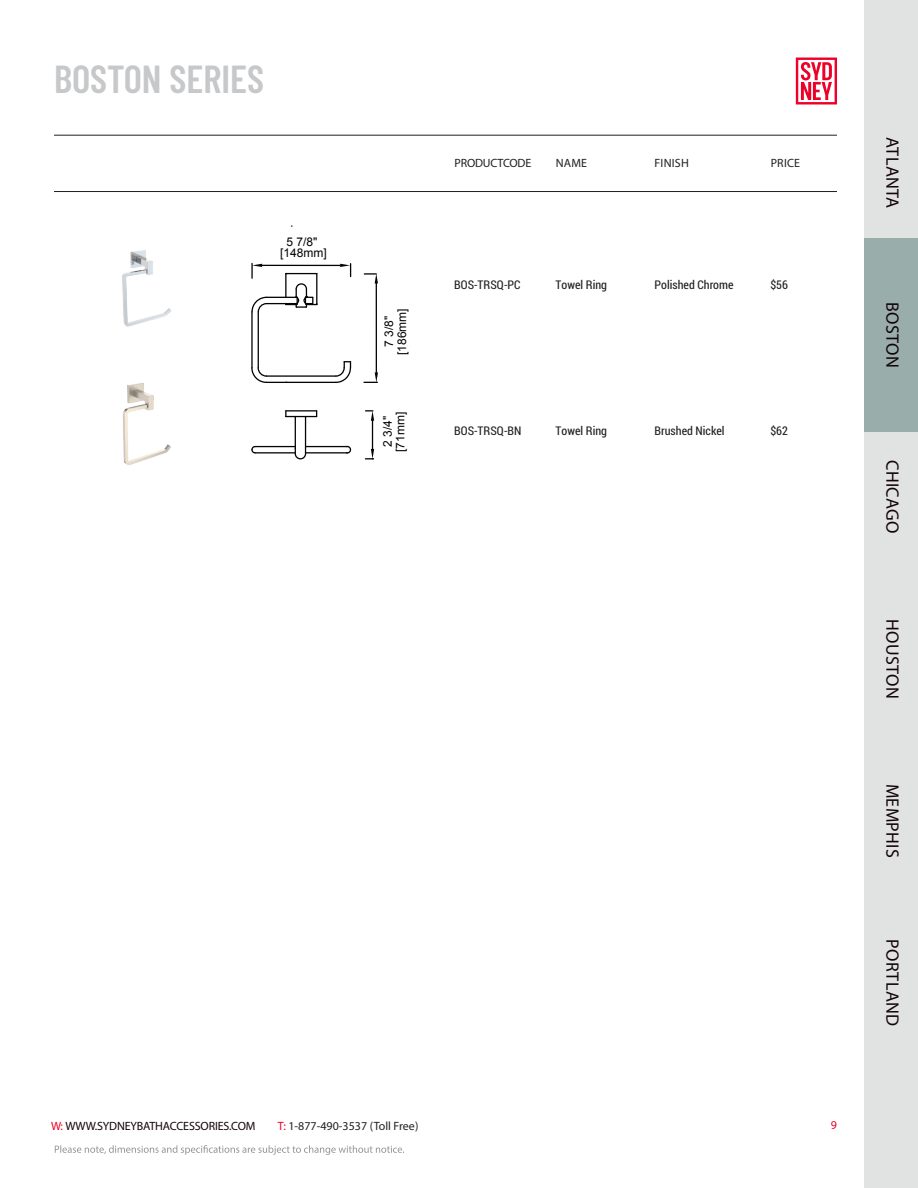
<style>
.page{position:relative;width:918px;height:1188px;background:#fff}
.page>*{position:absolute;margin:0;border:0;box-sizing:border-box;transform-origin:0 0}
.t1{font:600 39px "Barlow Condensed";color:#c7c8ca}
.t2{font:18px "Myriad Pro";letter-spacing:.02em;color:#130407}
.t3{font:12px "Roboto Condensed";color:#211e1e}
.t4{font:12px "Myriad Pro";color:#231f20}
.t5{font:12px/13px "Arial";color:#030303;text-align:center}
.t6{font:12px "Myriad Pro";letter-spacing:-.015em;color:#130407}
.t7{font:12px "Myriad Pro";letter-spacing:-.02em;color:#231f20}
.t8{font:12px "Myriad Pro";color:#ee0028}
.s1{color:#ee0028}
</style>
<div class="page">
<svg style="left:796px;top:58px;width:41px;height:46px"></svg>
<svg style="left:55px;top:1145px;width:349px;height:10px"></svg>
<hr style="left:54px;top:191px;width:783px;height:1px;background:#231f20">
<hr style="left:54px;top:135px;width:783px;height:1px;background:#231f20">
<hr style="left:262px;top:265px;width:78px;height:1px;background:#030303">
<hr style="left:266px;top:382px;width:70px;height:1px;background:#030303">
<hr style="left:266px;top:375px;width:70px;height:2px;background:#030303">
<hr style="left:251px;top:312px;width:2px;height:56px;background:#030303">
<hr style="left:258px;top:312px;width:1px;height:56px;background:#030303">
<hr style="left:285px;top:274px;width:2px;height:23px;background:#030303">
<hr style="left:316px;top:274px;width:1px;height:30px;background:#030303">
<hr style="left:267px;top:303px;width:30px;height:1px;background:#030303">
<hr style="left:267px;top:297px;width:30px;height:1px;background:#030303">
<hr style="left:286px;top:273px;width:31px;height:1px;background:#030303">
<svg style="left:251px;top:367px;width:17px;height:16px"></svg>
<svg style="left:251px;top:296px;width:17px;height:17px"></svg>
<svg style="left:285px;top:283px;width:33px;height:25px"></svg>
<hr style="left:376px;top:284px;width:1px;height:88px;background:#030303">
<svg style="left:364px;top:273px;width:14px;height:11px"></svg>
<svg style="left:364px;top:372px;width:14px;height:11px"></svg>
<hr style="left:286px;top:410px;width:31px;height:2px;background:#030303">
<hr style="left:255px;top:446px;width:40px;height:1px;background:#030303">
<hr style="left:306px;top:446px;width:41px;height:1px;background:#030303">
<hr style="left:255px;top:452px;width:40px;height:1px;background:#030303">
<hr style="left:306px;top:452px;width:41px;height:1px;background:#030303">
<hr style="left:295px;top:417px;width:1px;height:37px;background:#030303">
<hr style="left:305px;top:417px;width:1px;height:37px;background:#030303">
<svg style="left:345px;top:446px;width:7px;height:8px"></svg>
<svg style="left:251px;top:445px;width:5px;height:9px"></svg>
<svg style="left:285px;top:411px;width:32px;height:7px"></svg>
<svg style="left:340px;top:264px;width:11px;height:13px"></svg>
<svg style="left:251px;top:263px;width:11px;height:15px"></svg>
<svg style="left:365px;top:410px;width:9px;height:49px"></svg>
<svg style="left:294px;top:448px;width:13px;height:12px"></svg>
<svg style="left:335px;top:361px;width:17px;height:22px"></svg>
<img style="left:122px;top:250px;width:50px;height:77px">
<img style="left:123px;top:383px;width:48px;height:82px">
<div style="left:864px;top:0;width:54px;height:1188px;background:#e1e2e2"></div>
<div style="left:864px;top:238px;width:54px;height:194px;background:#99adab"></div>
<h1 class="t1" style="left:54px;top:51px;width:212px">BOSTON SERIES</h1>
<p class="t5" style="left:280px;top:236px;width:48px;line-height:11.2px">5 7/8" [148mm]</p>
<p class="t5" style="left:383px;top:355px;width:48px;rotate:-90deg">7 3/8" [186mm]</p>
<p class="t5" style="left:381px;top:452px;width:42px;line-height:12.6px;rotate:-90deg">2 3/4" [71mm]</p>
<p class="t7" style="left:455px;top:156px;width:78px">PRODUCTCODE</p>
<p class="t4" style="left:556px;top:156px;width:33px">NAME</p>
<p class="t4" style="left:655px;top:156px;width:36px">FINISH</p>
<p class="t4" style="left:771px;top:156px;width:31px">PRICE</p>
<p class="t3" style="left:454px;top:276px;width:68px">BOS-TRSQ-PC</p>
<p class="t3" style="left:556px;top:276px;width:53px">Towel Ring</p>
<p class="t3" style="left:655px;top:276px;width:80px">Polished Chrome</p>
<p class="t3" style="left:770px;top:276px;width:19px">$56</p>
<p class="t3" style="left:454px;top:423px;width:69px">BOS-TRSQ-BN</p>
<p class="t3" style="left:556px;top:423px;width:53px">Towel Ring</p>
<p class="t3" style="left:655px;top:423px;width:71px">Brushed Nickel</p>
<p class="t3" style="left:770px;top:423px;width:19px">$62</p>
<p class="t6" style="left:51px;top:1119px;width:206px"><span class="s1">W:</span> WWW.SYDNEYBATHACCESSORIES.COM</p>
<p class="t4" style="left:278px;top:1119px;width:142px"><span class="s1">T:</span> 1-877-490-3537 (Toll Free)</p>
<p class="t8" style="left:831px;top:1118px;width:8px">9</p>
<h2 class="t2" style="left:904px;top:137px;width:72px;rotate:90deg">ATLANTA</h2>
<h2 class="t2" style="left:904px;top:302px;width:67px;rotate:90deg">BOSTON</h2>
<h2 class="t2" style="left:904px;top:460px;width:75px;rotate:90deg">CHICAGO</h2>
<h2 class="t2" style="left:904px;top:619px;width:81px;rotate:90deg">HOUSTON</h2>
<h2 class="t2" style="left:904px;top:784px;width:76px;rotate:90deg">MEMPHIS</h2>
<h2 class="t2" style="left:904px;top:939px;width:88px;rotate:90deg">PORTLAND</h2>
</div>
